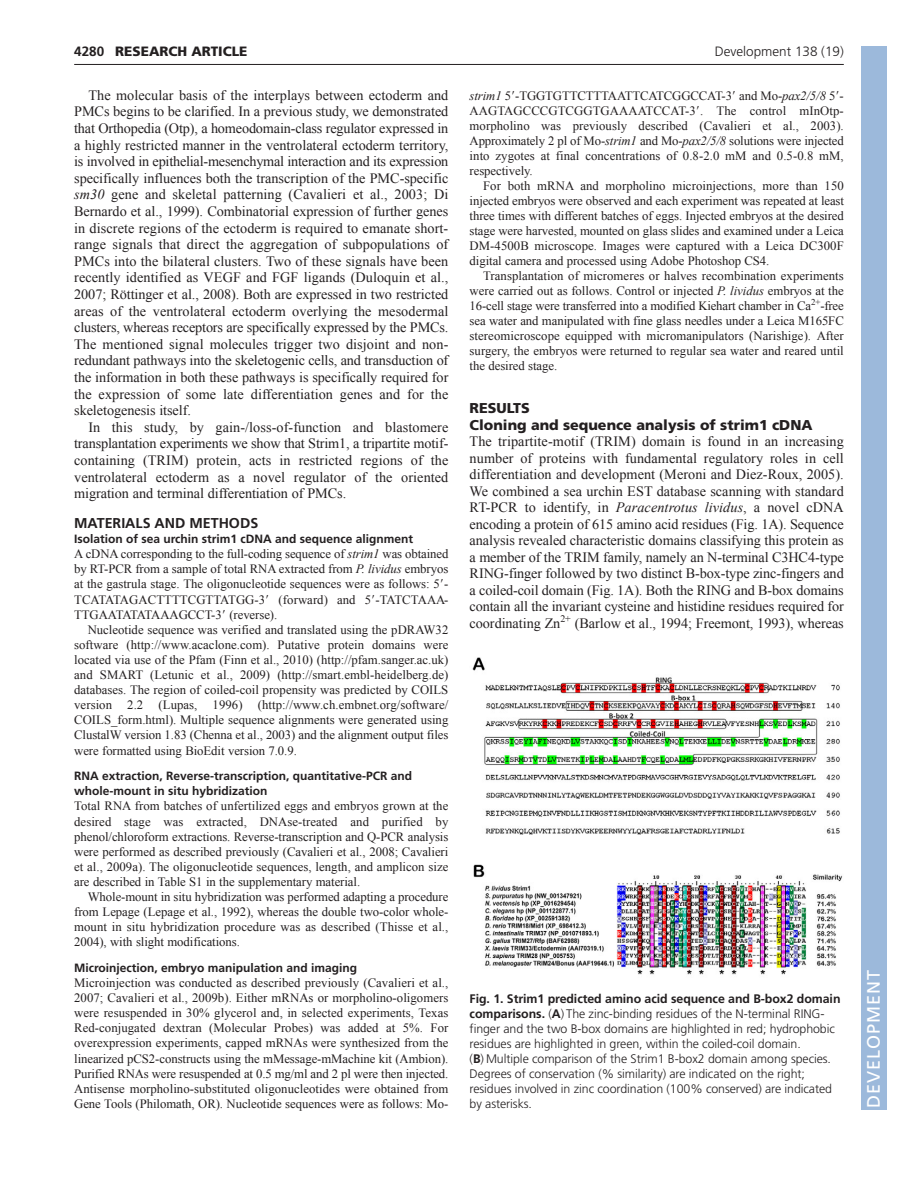
<style>
.page{position:relative;width:918px;height:1188px;background:#fff}
.page>*{position:absolute;margin:0;border:0;box-sizing:border-box;transform-origin:0 0}
.t1{font:18px "Frutiger LT Std";letter-spacing:.055em;color:#fff}
.t2{font:14.25px/16.6px "Times New Roman";letter-spacing:-.005em;color:#231f20;text-align:justify}
.t3{font:900 14.25px/16.5px "Frutiger LT Std";color:#231f20}
.t4{font:700 14.25px "Frutiger LT Std";color:#231f20}
.t5{font:300 13.5px "Frutiger LT Std";color:#231f20}
.t6{font:900 13.5px "Frutiger LT Std";color:#231f20}
.t7{font:700 13.5px "Frutiger LT Std";color:#231f20}
.t8{font:12.75px/15.1px "Times New Roman";letter-spacing:-.005em;color:#231f20;text-align:justify}
.t9{font:300 12.3px/15px "Frutiger LT Std";letter-spacing:-.005em;color:#231f20}
.t10{font:700 12px/15.1px "Frutiger LT Std";color:#231f20}
.s1{font-style:italic}
.s2{font-family:"Mathematical Pi One"}
.s3{font-weight:700}
</style>
<div class="page">
<hr style="left:74px;top:64px;width:770px;height:1px;background:#231f20">
<img style="left:472px;top:657px;width:371px;height:318px">
<div style="left:861px;top:46px;width:25px;height:1064px;background:#9cb9db"></div>
<p class="t6" style="left:115px;top:46px;width:134px">RESEARCH ARTICLE</p>
<p class="t5" style="left:715px;top:46px;width:131px">Development 138 (19)</p>
<p class="t7" style="left:74px;top:46px;width:32px">4280</p>
<p class="t2" style="left:74px;top:87px;width:376px;text-indent:14px">The molecular basis of the interplays between ectoderm and PMCs begins to be clarified. In a previous study, we demonstrated that Orthopedia (Otp), a homeodomain-class regulator expressed in a highly restricted manner in the ventrolateral ectoderm territory, is involved in epithelial-mesenchymal interaction and its expression specifically influences both the transcription of the PMC-specific <span class="s1">sm30</span> gene and skeletal patterning (Cavalieri et al., 2003; Di Bernardo et al., 1999). Combinatorial expression of further genes in discrete regions of the ectoderm is required to emanate short&shy;range signals that direct the aggregation of subpopulations of PMCs into the bilateral clusters. Two of these signals have been recently identified as VEGF and FGF ligands (Duloquin et al., 2007; Röttinger et al., 2008). Both are expressed in two restricted areas of the ventrolateral ectoderm overlying the mesodermal clusters, whereas receptors are specifically expressed by the PMCs.<br>The mentioned signal molecules trigger two disjoint and non&shy;redundant pathways into the skeletogenic cells, and transduction of the information in both these pathways is specifically required for the expression of some late differentiation genes and for the skeletogenesis itself.</p>
<p class="t2" style="left:74px;top:419px;width:376px;text-indent:14px">In this study, by gain-/loss-of-function and blastomere transplantation experiments we show that Strim1, a tripartite motif&shy;containing (TRIM) protein, acts in restricted regions of the ventrolateral ectoderm as a novel regulator of the oriented migration and terminal differentiation of PMCs.</p>
<p class="t4" style="left:74px;top:518px;width:186px">MATERIALS AND METHODS</p>
<p class="t10" style="left:74px;top:532px;width:341px">Isolation of sea urchin strim1 cDNA and sequence alignment</p>
<p class="t8" style="left:74px;top:546px;width:376px">A cDNA corresponding to the full-coding sequence of <span class="s1">strim1</span> was obtained by RT-PCR from a sample of total RNA extracted from <span class="s1">P. lividus</span> embryos at the gastrula stage. The oligonucleotide sequences were as follows: 5<span class="s2">-</span>- TCATATAGACTTTTCGTTATGG-3<span class="s2">-</span> (forward) and 5<span class="s2">-</span>-TATCTAAA - TTGAATATATAAAGCCT-3<span class="s2">-</span> (reverse).</p>
<p class="t8" style="left:74px;top:622px;width:376px;text-indent:14px">Nucleotide sequence was verified and translated using the pDRAW32 software (http://www.acaclone.com). Putative protein domains were located via use of the Pfam (Finn et al., 2010) (http://pfam.sanger.ac.uk) and SMART (Letunic et al., 2009) (http://smart.embl-heidelberg.de) databases. The region of coiled-coil propensity was predicted by COILS version 2.2 (Lupas, 1996) (http://www.ch.embnet.org/software/ COILS_form.html). Multiple sequence alignments were generated using ClustalW version 1.83 (Chenna et al., 2003) and the alignment output files were formatted using BioEdit version 7.0.9.</p>
<p class="t10" style="left:74px;top:769px;width:339px">RNA extraction, Reverse-transcription, quantitative-PCR and whole-mount in situ hybridization</p>
<p class="t8" style="left:74px;top:799px;width:376px">Total RNA from batches of unfertilized eggs and embryos grown at the desired stage was extracted, DNAse-treated and purified by phenol/chloroform extractions. Reverse-transcription and Q-PCR analysis were performed as described previously (Cavalieri et al., 2008; Cavalieri et al., 2009a). The oligonucleotide sequences, length, and amplicon size are described in Table S1 in the supplementary material.</p>
<p class="t8" style="left:74px;top:889px;width:376px;text-indent:14px">Whole-mount in situ hybridization was performed adapting a procedure from Lepage (Lepage et al., 1992), whereas the double two-color whole&shy;mount in situ hybridization procedure was as described (Thisse et al., 2004), with slight modifications.</p>
<p class="t10" style="left:74px;top:961px;width:285px">Microinjection, embryo manipulation and imaging</p>
<p class="t8" style="left:74px;top:975px;width:376px">Microinjection was conducted as described previously (Cavalieri et al., 2007; Cavalieri et al., 2009b). Either mRNAs or morpholino-oligomers were resuspended in 30% glycerol and, in selected experiments, Texas Red-conjugated dextran (Molecular Probes) was added at 5%. For overexpression experiments, capped mRNAs were synthesized from the linearized pCS2-constructs using the mMessage-mMachine kit (Ambion).<br>Purified RNAs were resuspended at 0.5 mg/ml and 2 pl were then injected.<br>Antisense morpholino-substituted oligonucleotides were obtained from Gene Tools (Philomath, OR). Nucleotide sequences were as follows: Mo-</p>
<p class="t8" style="left:470px;top:88px;width:376px"><span class="s1">strim1</span> 5<span class="s2">-</span>-TGGTGTTCTTTAATTCATCGGCCAT-3<span class="s2">-</span> and Mo-<span class="s1">pax2/5/8</span> 5<span class="s2">-</span>- AAGTAGCCCGTCGGTGAAAATCCAT-3<span class="s2">-</span>. The control mInOtp&shy;morpholino was previously described (Cavalieri et al., 2003).<br>Approximately 2 pl of Mo-<span class="s1">strim1</span> and Mo-<span class="s1">pax2/5/8</span> solutions were injected into zygotes at final concentrations of 0.8-2.0 mM and 0.5-0.8 mM, respectively.</p>
<p class="t8" style="left:470px;top:178px;width:376px;text-indent:14px">For both mRNA and morpholino microinjections, more than 150 injected embryos were observed and each experiment was repeated at least three times with different batches of eggs. Injected embryos at the desired stage were harvested, mounted on glass slides and examined under a Leica DM-4500B microscope. Images were captured with a Leica DC300F digital camera and processed using Adobe Photoshop CS4.</p>
<p class="t8" style="left:470px;top:268px;width:376px;text-indent:14px">Transplantation of micromeres or halves recombination experiments were carried out as follows. Control or injected <span class="s1">P. lividus</span> embryos at the 16-cell stage were transferred into a modified Kiehart chamber in Ca<sup>2+</sup>-free sea water and manipulated with fine glass needles under a Leica M165FC stereomicroscope equipped with micromanipulators (Narishige). After surgery, the embryos were returned to regular sea water and reared until the desired stage.</p>
<p class="t3" style="left:470px;top:401px;width:344px">RESULTS<br>Cloning and sequence analysis of strim1 cDNA</p>
<p class="t2" style="left:470px;top:433px;width:376px">The tripartite-motif (TRIM) domain is found in an increasing number of proteins with fundamental regulatory roles in cell differentiation and development (Meroni and Diez-Roux, 2005).<br>We combined a sea urchin EST database scanning with standard RT-PCR to identify, in <span class="s1">Paracentrotus lividus</span>, a novel cDNA encoding a protein of 615 amino acid residues (Fig. 1A). Sequence analysis revealed characteristic domains classifying this protein as a member of the TRIM family, namely an N-terminal C3HC4-type RING-finger followed by two distinct B-box-type zinc-fingers and a coiled-coil domain (Fig. 1A). Both the RING and B-box domains contain all the invariant cysteine and histidine residues required for coordinating Zn<sup>2+</sup> (Barlow et al., 1994; Freemont, 1993), whereas</p>
<p class="t9" style="left:470px;top:992px;width:372px"><span class="s3">Fig. 1. Strim1 predicted amino acid sequence and B-box2 domain comparisons.</span> (<span class="s3">A</span>) The zinc-binding residues of the N-terminal RING&shy;finger and the two B-box domains are highlighted in red; hydrophobic residues are highlighted in green, within the coiled-coil domain.<br>(<span class="s3">B</span>) Multiple comparison of the Strim1 B-box2 domain among species.<br>Degrees of conservation (% similarity) are indicated on the right; residues involved in zinc coordination (100% conserved) are indicated by asterisks.</p>
<h1 class="t1" style="left:863px;top:1108px;width:140px;rotate:-90deg">DEVELOPMENT</h1>
</div>
